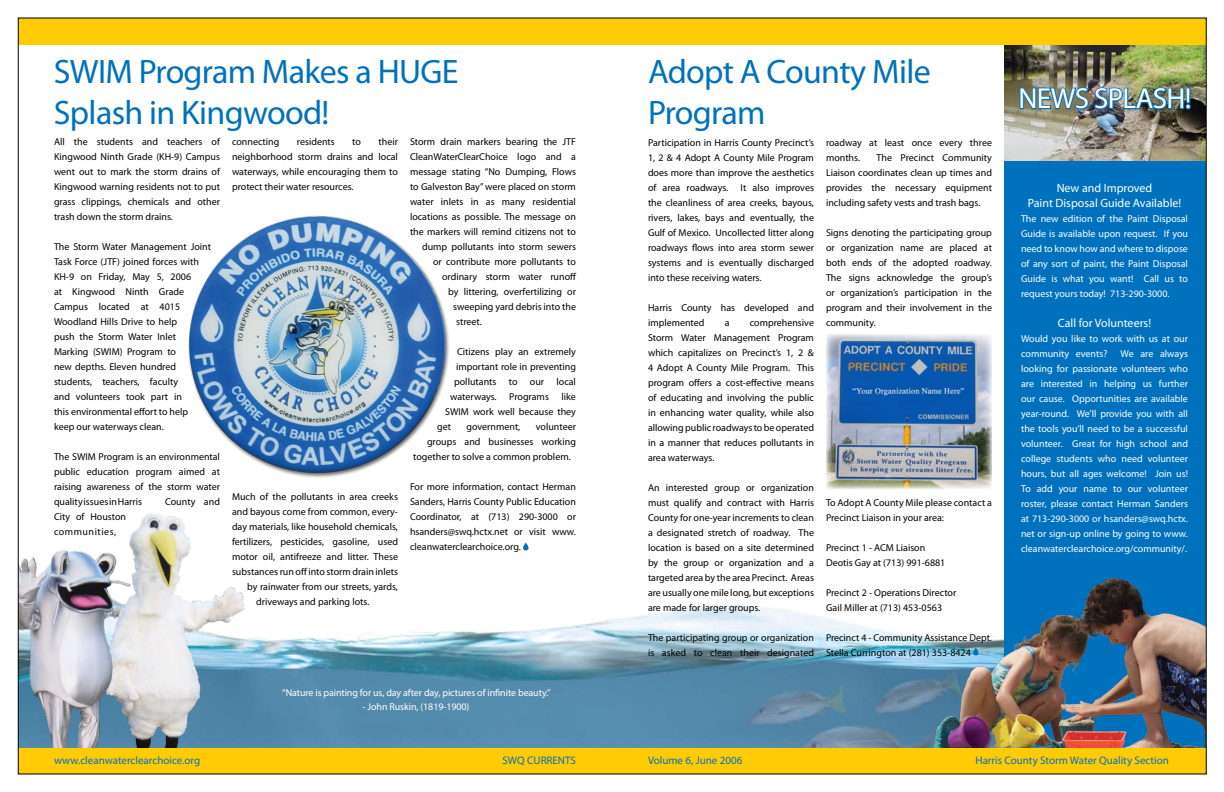
<style>
.page{position:relative;width:1224px;height:792px;background:#fff}
.page>*{position:absolute;margin:0;border:0;box-sizing:border-box;transform-origin:0 0}
.t1{font:34px/40.8px "Myriad Pro";letter-spacing:-.02em;color:#0071bc}
.t2{font:29px "Myriad Pro";letter-spacing:-.02em;color:#fff}
.t3{font:12px/15px "Myriad Pro";color:#fff;text-align:center}
.t4{font:11px "Myriad Pro";color:#0071bc}
.t5{font:10px/15px "Myriad Pro";color:#000;text-align:justify}
.t6{font:10px/15px "Myriad Pro";color:#fff;text-align:justify}
.t7{font:10px/15px "Myriad Pro";letter-spacing:.025em;color:#000}
</style>
<div class="page">
<img style="left:247px;top:605px;width:678px;height:143px">
<div style="left:1004px;top:40px;width:202px;height:706px;background:#0071bc"></div>
<img style="left:1004px;top:45px;width:200px;height:115px">
<div style="left:18px;top:18px;width:1188px;height:27px;background:#ffcb05"></div>
<img style="left:1019px;top:86px;width:173px;height:25px">
<img style="left:925px;top:578px;width:279px;height:170px">
<img style="left:20px;top:513px;width:227px;height:235px">
<div style="left:18px;top:748px;width:1188px;height:26px;background:#ffcb05"></div>
<svg style="left:523px;top:543px;width:6px;height:7px"></svg>
<img style="left:188px;top:216px;width:261px;height:262px">
<img style="left:826px;top:334px;width:166px;height:155px">
<h1 class="t1" style="left:54px;top:51px;width:406px">SWIM Program Makes a HUGE<br>Splash in Kingwood!</h1>
<h1 class="t1" style="left:648px;top:51px;width:284px">Adopt A County Mile<br>Program</h1>
<p class="t5" style="left:54px;top:134px;width:168px">All the students and teachers of Kingwood Ninth Grade (KH-9) Campus went out to mark the storm drains of Kingwood warning residents not to put grass clippings, chemicals and other trash down the storm drains.</p>
<p class="t5" style="left:54px;top:239px;width:159px;text-align:left">The Storm Water Management Joint<br>Task Force (JTF) joined forces with<br>KH-9 on Friday, May 5, 2006<br>at Kingwood Ninth Grade<br>Campus located at 4015<br>Woodland Hills Drive to help<br>push the Storm Water Inlet<br>Marking (SWIM) Program to<br>new depths. Eleven hundred students, teachers, faculty<br>and volunteers took part in<br>this environmental effort to help<br>keep our waterways clean.</p>
<p class="t5" style="left:54px;top:449px;width:168px">The SWIM Program is an environmental public education program aimed at raising awareness of the storm water quality issues in Harris</p>
<p class="t5" style="left:165px;top:494px;width:56px">County and</p>
<p class="t7" style="left:54px;top:509px;width:74px">City of Houston communities,</p>
<p class="t5" style="left:232px;top:134px;width:167px;text-indent:147px">their neighborhood storm drains and local waterways, while encouraging them to protect their water resources.</p>
<p class="t5" style="left:232px;top:134px;width:49px">connecting</p>
<p class="t5" style="left:297px;top:134px;width:39px">residents</p>
<p class="t5" style="left:352px;top:134px;width:10px">to</p>
<p class="t5" style="left:232px;top:489px;width:167px">Much of the pollutants in area creeks</p>
<p class="t5" style="left:232px;top:504px;width:167px">and bayous come from common, every-</p>
<p class="t5" style="left:232px;top:519px;width:168px">day materials, like household chemicals,</p>
<p class="t5" style="left:232px;top:534px;width:168px">fertilizers, pesticides, gasoline, used</p>
<p class="t5" style="left:232px;top:549px;width:168px">motor oil, antifreeze and litter. These</p>
<p class="t5" style="left:232px;top:564px;width:167px">substances run off into storm drain inlets</p>
<p class="t5" style="left:247px;top:579px;width:152px">by rainwater from our streets, yards,</p>
<p class="t5" style="left:256px;top:594px;width:115px">driveways and parking lots.</p>
<p class="t5" style="left:410px;top:134px;width:167px">Storm drain markers bearing the JTF</p>
<p class="t5" style="left:410px;top:149px;width:167px">CleanWaterClearChoice logo and a</p>
<p class="t5" style="left:410px;top:164px;width:167px">message stating “No Dumping, Flows</p>
<p class="t5" style="left:410px;top:179px;width:167px">to Galveston Bay” were placed on storm</p>
<p class="t5" style="left:410px;top:194px;width:167px">water inlets in as many residential</p>
<p class="t5" style="left:410px;top:209px;width:168px">locations as possible. The message on</p>
<p class="t5" style="left:410px;top:224px;width:168px">the markers will remind citizens not to</p>
<p class="t5" style="left:422px;top:239px;width:155px">dump pollutants into storm sewers</p>
<p class="t5" style="left:433px;top:254px;width:144px">or contribute more pollutants to</p>
<p class="t5" style="left:442px;top:269px;width:136px">ordinary storm water runoff</p>
<p class="t5" style="left:448px;top:284px;width:129px">by littering, overfertilizing or</p>
<p class="t5" style="left:453px;top:299px;width:124px">sweeping yard debris into the</p>
<p class="t5" style="left:456px;top:314px;width:27px">street.</p>
<p class="t5" style="left:457px;top:344px;width:120px">Citizens play an extremely</p>
<p class="t5" style="left:456px;top:359px;width:121px">important role in preventing</p>
<p class="t5" style="left:454px;top:374px;width:123px">pollutants to our local</p>
<p class="t5" style="left:450px;top:389px;width:48px">waterways.</p>
<p class="t5" style="left:509px;top:389px;width:41px">Programs</p>
<p class="t5" style="left:562px;top:389px;width:16px">like</p>
<p class="t5" style="left:445px;top:404px;width:132px">SWIM work well because they</p>
<p class="t5" style="left:437px;top:419px;width:15px">get</p>
<p class="t5" style="left:467px;top:419px;width:55px">government,</p>
<p class="t5" style="left:536px;top:419px;width:42px">volunteer</p>
<p class="t5" style="left:427px;top:434px;width:150px">groups and businesses working</p>
<p class="t5" style="left:413px;top:449px;width:159px">together to solve a common problem.</p>
<p class="t5" style="left:410px;top:479px;width:168px">For more information, contact Herman Sanders, Harris County Public Education Coordinator, at (713) 290-3000 or hsanders@swq.hctx.net or visit www. cleanwaterclearchoice.org.</p>
<p class="t6" style="left:282px;top:684px;width:270px">“Nature is painting for us, day after day, pictures of infinite beauty.”</p>
<p class="t6" style="left:363px;top:698px;width:108px">- John Ruskin, (1819-1900)</p>
<p class="t5" style="left:648px;top:134px;width:168px">Participation in Harris County Precinct’s 1, 2 &amp; 4 Adopt A County Mile Program does more than improve the aesthetics of area roadways. It also improves the cleanliness of area creeks, bayous, rivers, lakes, bays and eventually, the Gulf of Mexico. Uncollected litter along roadways flows into area storm sewer systems and is eventually discharged into these receiving waters.</p>
<p class="t5" style="left:648px;top:299px;width:167px">Harris County has developed and implemented</p>
<p class="t5" style="left:648px;top:314px;width:168px;text-indent:102px">comprehensive Storm Water Management Program which capitalizes on Precinct’s 1, 2 &amp; 4 Adopt A County Mile Program. This program offers a cost-effective means of educating and involving the public in enhancing water quality, while also allowing public roadways to be operated in a manner that reduces pollutants in area waterways.</p>
<p class="t5" style="left:648px;top:479px;width:168px">An interested group or organization must qualify and contract with Harris County for one-year increments to clean a designated stretch of roadway. The location is based on a site determined by the group or organization and a targeted area by the area Precinct. Areas are usually one mile long, but exceptions are made for larger groups.</p>
<p class="t5" style="left:648px;top:629px;width:168px">The participating group or organization is asked to clean their designated</p>
<p class="t5" style="left:725px;top:314px;width:6px">a</p>
<p class="t5" style="left:826px;top:134px;width:168px">roadway at least once every three months.</p>
<p class="t5" style="left:826px;top:149px;width:168px;text-indent:51px">The Precinct Community Liaison coordinates clean up times and provides the necessary equipment including safety vests and trash bags.</p>
<p class="t5" style="left:826px;top:224px;width:168px">Signs denoting the participating group or organization name are placed at both ends of the adopted roadway.<br>The signs acknowledge the group’s or organization’s participation in the program and their involvement in the community.</p>
<p class="t5" style="left:826px;top:494px;width:167px">To Adopt A County Mile please contact a<br>Precinct Liaison in your area:</p>
<p class="t5" style="left:826px;top:539px;width:121px">Precinct 1 - ACM Liaison<br>Deotis Gay at (713) 991-6881</p>
<p class="t5" style="left:826px;top:584px;width:132px">Precinct 2 - Operations Director<br>Gail Miller at (713) 453-0563</p>
<p class="t5" style="left:826px;top:629px;width:168px">Precinct 4 - Community Assistance Dept.<br>Stella Currington at (281) 353-8424</p>
<h2 class="t2" style="left:1018px;top:81px;width:175px">NEWS SPLASH!</h2>
<p class="t3" style="left:1028px;top:180px;width:155px">New and Improved<br>Paint Disposal Guide Available!</p>
<p class="t6" style="left:1021px;top:211px;width:168px">The new edition of the Paint Disposal Guide is available upon request. If you need to know how and where to dispose of any sort of paint, the Paint Disposal Guide is what you want! Call us to request yours today! 713-290-3000.</p>
<p class="t3" style="left:1058px;top:315px;width:95px">Call for Volunteers!</p>
<p class="t6" style="left:1021px;top:331px;width:168px">Would you like to work with us at our community events?</p>
<p class="t6" style="left:1021px;top:346px;width:168px;text-indent:99px">We are always looking for passionate volunteers who are interested in helping us further our cause. Opportunities are available year-round. We’ll provide you with all the tools you’ll need to be a successful volunteer. Great for high school and college students who need volunteer hours, but all ages welcome! Join us!<br>To add your name to our volunteer roster, please contact Herman Sanders at 713-290-3000 or hsanders@swq.hctx. net or sign-up online by going to www. cleanwaterclearchoice.org/community/.</p>
<p class="t4" style="left:54px;top:754px;width:148px">www.cleanwaterclearchoice.org</p>
<p class="t4" style="left:503px;top:754px;width:75px">SWQ CURRENTS</p>
<p class="t4" style="left:648px;top:754px;width:96px">Volume 6, June 2006</p>
<p class="t4" style="left:976px;top:754px;width:195px">Harris County Storm Water Quality Section</p>
</div>
